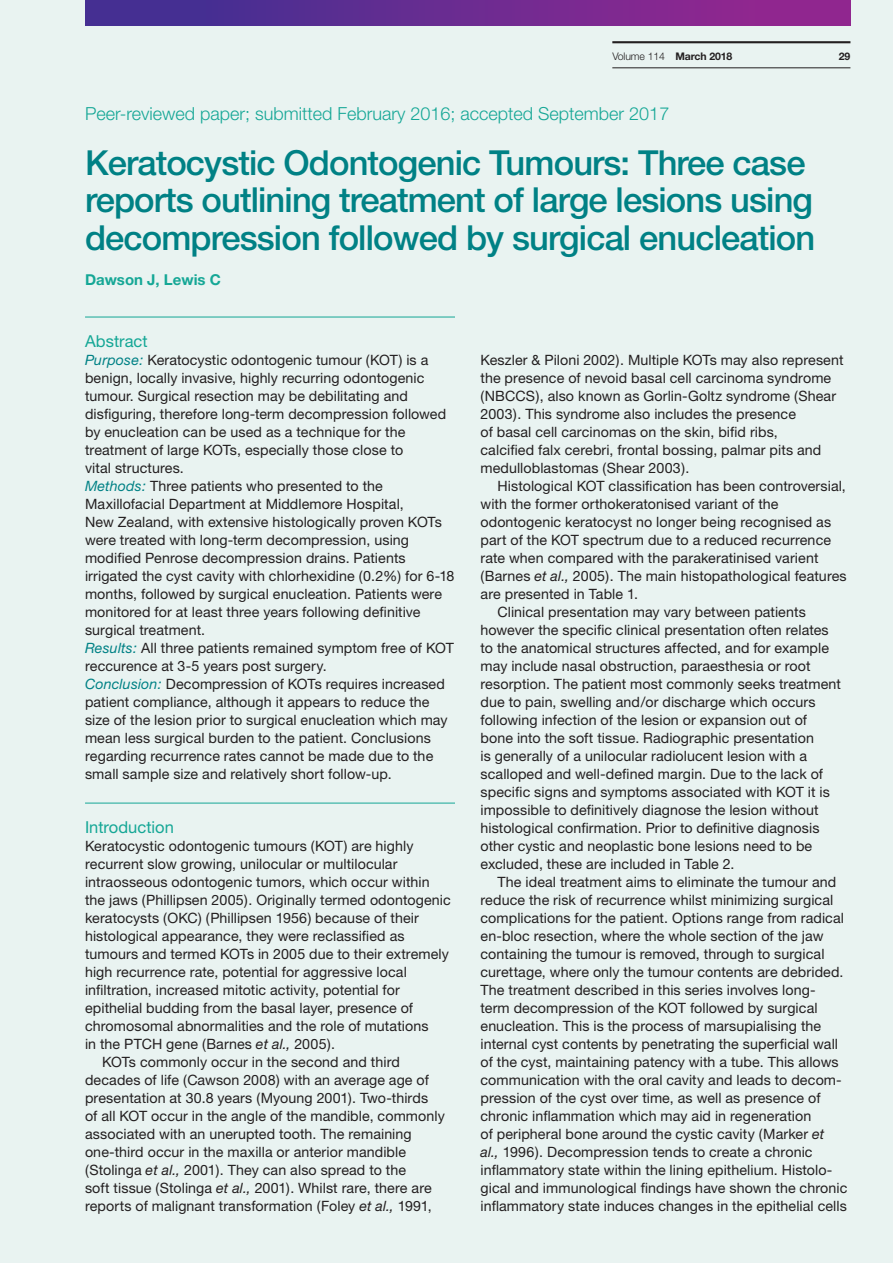
<style>
.page{position:relative;width:893px;height:1263px;background:#e9f3f1}
.page>*{position:absolute;margin:0;border:0;box-sizing:border-box;transform-origin:0 0}
.t1{font:500 34.5px/37.5px "Helvetica Neue";letter-spacing:-.025em;color:#008185}
.t2{font:300 18px "Helvetica Neue";color:#15a796}
.t3{font:16.5px "Helvetica Neue";color:#15a796}
.t4{font:700 15px "Helvetica Neue";color:#15a796}
.t5{font:14.25px/18px "Helvetica Neue";letter-spacing:.005em;color:#231f20}
.t6{font:300 10.5px "Helvetica Neue";letter-spacing:-.01em;color:#231f20}
.t7{font:700 10.5px "Helvetica Neue";color:#231f20}
.s1{font-weight:700}
.s2{font-style:italic;color:#008185}
.s3{font-style:italic}
</style>
<div class="page">
<hr style="left:85px;top:317px;width:370px;height:1px;background:#15a796">
<hr style="left:85px;top:803px;width:370px;height:1px;background:#15a796">
<div style="left:85px;top:0;width:765px;height:26px;background:linear-gradient(to right,#3c3192,#99268f)"></div>
<hr style="left:612px;top:68px;width:238px;height:1px;background:#231f20">
<hr style="left:612px;top:41px;width:238px;height:2px;background:#231f20">
<p class="t6" style="left:612px;top:49px;width:122px">Volume 114 <span class="s1">March 2018</span></p>
<p class="t7" style="left:839px;top:49px;width:13px">29</p>
<p class="t2" style="left:85px;top:103px;width:586px">Peer-reviewed paper; submitted February 2016; accepted September 2017</p>
<h1 class="t1" style="left:85px;top:144px;width:732px">Keratocystic Odontogenic Tumours: Three case reports outlining treatment of large lesions using decompression followed by surgical enucleation</h1>
<p class="t4" style="left:85px;top:270px;width:137px">Dawson J, Lewis C</p>
<p class="t3" style="left:85px;top:331px;width:64px">Abstract</p>
<p class="t5" style="left:85px;top:351px;width:371px"><span class="s2">Purpose:</span> Keratocystic odontogenic tumour (KOT) is a benign, locally invasive, highly recurring odontogenic tumour. Surgical resection may be debilitating and disfiguring, therefore long-term decompression followed by enucleation can be used as a technique for the treatment of large KOTs, especially those close to<br>vital structures.<br><span class="s2">Methods:</span> Three patients who presented to the Maxillofacial Department at Middlemore Hospital,<br>New Zealand, with extensive histologically proven KOTs were treated with long-term decompression, using modified Penrose decompression drains. Patients irrigated the cyst cavity with chlorhexidine (0.2%) for 6-18 months, followed by surgical enucleation. Patients were monitored for at least three years following definitive surgical treatment.<br><span class="s2">Results:</span> All three patients remained symptom free of KOT reccurence at 3-5 years post surgery.<br><span class="s2">Conclusion:</span> Decompression of KOTs requires increased patient compliance, although it appears to reduce the size of the lesion prior to surgical enucleation which may mean less surgical burden to the patient. Conclusions regarding recurrence rates cannot be made due to the small sample size and relatively short follow-up.</p>
<p class="t3" style="left:85px;top:817px;width:90px">Introduction</p>
<p class="t5" style="left:85px;top:837px;width:330px">Keratocystic odontogenic tumours (KOT) are highly</p>
<p class="t5" style="left:85px;top:855px;width:314px">recurrent slow growing, unilocular or multilocular</p>
<p class="t5" style="left:85px;top:873px;width:346px">intraosseous odontogenic tumors, which occur within</p>
<p class="t5" style="left:85px;top:891px;width:367px">the jaws (Phillipsen 2005). Originally termed odontogenic</p>
<p class="t5" style="left:85px;top:909px;width:335px">keratocysts (OKC) (Phillipsen 1956) because of their</p>
<p class="t5" style="left:85px;top:927px;width:321px">histological appearance, they were reclassified as</p>
<p class="t5" style="left:85px;top:945px;width:365px">tumours and termed KOTs in 2005 due to their extremely</p>
<p class="t5" style="left:85px;top:963px;width:323px">high recurrence rate, potential for aggressive local</p>
<p class="t5" style="left:85px;top:981px;width:316px">infiltration, increased mitotic activity, potential for</p>
<p class="t5" style="left:85px;top:999px;width:330px">epithelial budding from the basal layer, presence of</p>
<p class="t5" style="left:85px;top:1017px;width:345px">chromosomal abnormalities and the role of mutations</p>
<p class="t5" style="left:85px;top:1035px;width:252px">in the PTCH gene (Barnes <span class="s3">et al.,</span> 2005).</p>
<p class="t5" style="left:102px;top:1053px;width:299px">KOTs commonly occur in the second and third</p>
<p class="t5" style="left:85px;top:1071px;width:345px">decades of life (Cawson 2008) with an average age of</p>
<p class="t5" style="left:85px;top:1089px;width:345px">presentation at 30.8 years (Myoung 2001). Two-thirds</p>
<p class="t5" style="left:85px;top:1107px;width:361px">of all KOT occur in the angle of the mandible, commonly</p>
<p class="t5" style="left:85px;top:1125px;width:328px">associated with an unerupted tooth. The remaining</p>
<p class="t5" style="left:85px;top:1143px;width:322px">one-third occur in the maxilla or anterior mandible</p>
<p class="t5" style="left:85px;top:1161px;width:322px">(Stolinga <span class="s3">et al.,</span> 2001). They can also spread to the</p>
<p class="t5" style="left:85px;top:1179px;width:348px">soft tissue (Stolinga <span class="s3">et al.,</span> 2001). Whilst rare, there are</p>
<p class="t5" style="left:85px;top:1197px;width:348px">reports of malignant transformation (Foley <span class="s3">et al.,</span> 1991,</p>
<p class="t5" style="left:480px;top:351px;width:364px">Keszler &amp; Piloni 2002). Multiple KOTs may also represent the presence of nevoid basal cell carcinoma syndrome (NBCCS), also known as Gorlin-Goltz syndrome (Shear 2003). This syndrome also includes the presence<br>of basal cell carcinomas on the skin, bifid ribs,<br>calcified falx cerebri, frontal bossing, palmar pits and medulloblastomas (Shear 2003).</p>
<p class="t5" style="left:497px;top:477px;width:350px">Histological KOT classification has been controversial,</p>
<p class="t5" style="left:480px;top:495px;width:299px">with the former orthokeratonised variant of the</p>
<p class="t5" style="left:480px;top:513px;width:352px">odontogenic keratocyst no longer being recognised as</p>
<p class="t5" style="left:480px;top:531px;width:352px">part of the KOT spectrum due to a reduced recurrence</p>
<p class="t5" style="left:480px;top:549px;width:339px">rate when compared with the parakeratinised varient</p>
<p class="t5" style="left:480px;top:567px;width:368px">(Barnes <span class="s3">et al.,</span> 2005). The main histopathological features</p>
<p class="t5" style="left:480px;top:585px;width:159px">are presented in Table 1.</p>
<p class="t5" style="left:497px;top:603px;width:310px">Clinical presentation may vary between patients</p>
<p class="t5" style="left:480px;top:621px;width:350px">however the specific clinical presentation often relates</p>
<p class="t5" style="left:480px;top:639px;width:350px">to the anatomical structures affected, and for example</p>
<p class="t5" style="left:480px;top:657px;width:331px">may include nasal obstruction, paraesthesia or root</p>
<p class="t5" style="left:480px;top:675px;width:362px">resorption. The patient most commonly seeks treatment</p>
<p class="t5" style="left:480px;top:693px;width:337px">due to pain, swelling and/or discharge which occurs</p>
<p class="t5" style="left:480px;top:711px;width:328px">following infection of the lesion or expansion out of</p>
<p class="t5" style="left:480px;top:729px;width:335px">bone into the soft tissue. Radiographic presentation</p>
<p class="t5" style="left:480px;top:747px;width:328px">is generally of a unilocular radiolucent lesion with a</p>
<p class="t5" style="left:480px;top:765px;width:344px">scalloped and well-defined margin. Due to the lack of</p>
<p class="t5" style="left:480px;top:783px;width:351px">specific signs and symptoms associated with KOT it is</p>
<p class="t5" style="left:480px;top:801px;width:340px">impossible to definitively diagnose the lesion without</p>
<p class="t5" style="left:480px;top:819px;width:340px">histological confirmation. Prior to definitive diagnosis</p>
<p class="t5" style="left:480px;top:837px;width:333px">other cystic and neoplastic bone lesions need to be</p>
<p class="t5" style="left:480px;top:855px;width:255px">excluded, these are included in Table 2.</p>
<p class="t5" style="left:497px;top:873px;width:340px">The ideal treatment aims to eliminate the tumour and</p>
<p class="t5" style="left:480px;top:891px;width:354px">reduce the risk of recurrence whilst minimizing surgical</p>
<p class="t5" style="left:480px;top:909px;width:365px">complications for the patient. Options range from radical</p>
<p class="t5" style="left:480px;top:927px;width:344px">en-bloc resection, where the whole section of the jaw</p>
<p class="t5" style="left:480px;top:945px;width:345px">containing the tumour is removed, through to surgical</p>
<p class="t5" style="left:480px;top:963px;width:364px">curettage, where only the tumour contents are debrided.</p>
<p class="t5" style="left:480px;top:981px;width:337px">The treatment described in this series involves long-</p>
<p class="t5" style="left:480px;top:999px;width:339px">term decompression of the KOT followed by surgical</p>
<p class="t5" style="left:480px;top:1017px;width:342px">enucleation. This is the process of marsupialising the</p>
<p class="t5" style="left:480px;top:1035px;width:359px">internal cyst contents by penetrating the superficial wall</p>
<p class="t5" style="left:480px;top:1053px;width:360px">of the cyst, maintaining patency with a tube. This allows</p>
<p class="t5" style="left:480px;top:1071px;width:363px">communication with the oral cavity and leads to decom-</p>
<p class="t5" style="left:480px;top:1089px;width:342px">pression of the cyst over time, as well as presence of</p>
<p class="t5" style="left:480px;top:1107px;width:332px">chronic inflammation which may aid in regeneration</p>
<p class="t5" style="left:480px;top:1125px;width:345px">of peripheral bone around the cystic cavity (Marker <span class="s3">et</span></p>
<p class="t5" style="left:480px;top:1143px;width:334px"><span class="s3">al.,</span> 1996). Decompression tends to create a chronic</p>
<p class="t5" style="left:480px;top:1161px;width:353px">inflammatory state within the lining epithelium. Histolo-</p>
<p class="t5" style="left:480px;top:1179px;width:368px">gical and immunological findings have shown the chronic</p>
<p class="t5" style="left:480px;top:1197px;width:368px">inflammatory state induces changes in the epithelial cells</p>
</div>
